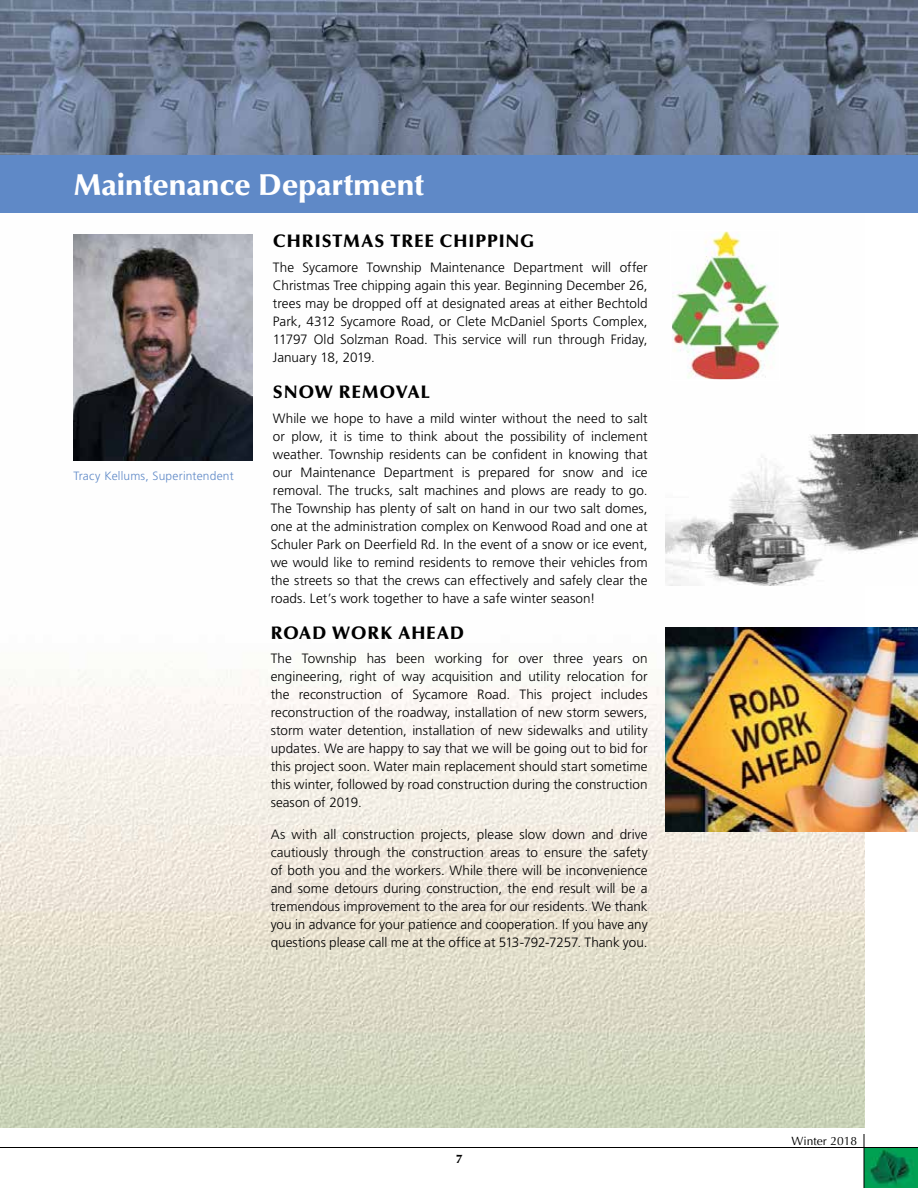
<style>
.page{position:relative;width:918px;height:1188px;background:#fff}
.page>*{position:absolute;margin:0;border:0;box-sizing:border-box;transform-origin:0 0}
.t1{font:900 30px "Optima";letter-spacing:-.005em;color:#fff}
.t2{font:900 18px "Optima";letter-spacing:.055em;color:#000}
.t3{font:300 13.5px/18px "Frutiger";letter-spacing:.005em;color:#000;text-align:justify}
.t4{font:300 12px "Frutiger";letter-spacing:.015em;color:#5f89c7}
.t5{font:12px "Optima";color:#000}
.t6{font:900 12px "Optima";color:#000}
</style>
<div class="page">
<img style="left:865px;top:1148px;width:53px;height:40px">
<hr style="left:864px;top:1134px;width:1px;height:54px;background:#000">
<hr style="left:0;top:1147px;width:918px;height:1px;background:#000">
<img style="left:0;top:212px;width:864px;height:915px">
<img style="left:73px;top:234px;width:180px;height:226px">
<img style="left:0;top:0;width:918px;height:155px">
<div style="left:0;top:155px;width:918px;height:57px;background:#5f89c7"></div>
<img style="left:673px;top:233px;width:105px;height:145px">
<img style="left:665px;top:434px;width:253px;height:151px">
<img style="left:665px;top:627px;width:253px;height:204px">
<h1 class="t1" style="left:73px;top:167px;width:352px">Maintenance Department</h1>
<p class="t4" style="left:73px;top:469px;width:162px">Tracy Kellums, Superintendent</p>
<h2 class="t2" style="left:273px;top:230px;width:263px">CHRISTMAS TREE CHIPPING</h2>
<p class="t3" style="left:273px;top:258px;width:376px">The Sycamore Township Maintenance Department will offer Christmas Tree chipping again this year. Beginning December 26, trees may be dropped off at designated areas at either Bechtold Park, 4312 Sycamore Road, or Clete McDaniel Sports Complex, 11797 Old Solzman Road. This service will run through Friday, January 18, 2019.</p>
<h2 class="t2" style="left:273px;top:381px;width:158px">SNOW REMOVAL</h2>
<p class="t3" style="left:271px;top:409px;width:379px">While we hope to have a mild winter without the need to salt or plow, it is time to think about the possibility of inclement weather. Township residents can be confident in knowing that our Maintenance Department is prepared for snow and ice removal. The trucks, salt machines and plows are ready to go.<br>The Township has plenty of salt on hand in our two salt domes, one at the administration complex on Kenwood Road and one at Schuler Park on Deerfield Rd. In the event of a snow or ice event, we would like to remind residents to remove their vehicles from the streets so that the crews can effectively and safely clear the roads. Let’s work together to have a safe winter season!</p>
<h2 class="t2" style="left:271px;top:622px;width:195px">ROAD WORK AHEAD</h2>
<p class="t3" style="left:271px;top:650px;width:379px">The Township has been working for over three years on engineering, right of way acquisition and utility relocation for the reconstruction of Sycamore Road. This project includes reconstruction of the roadway, installation of new storm sewers, storm water detention, installation of new sidewalks and utility updates. We are happy to say that we will be going out to bid for this project soon. Water main replacement should start sometime this winter, followed by road construction during the construction season of 2019.</p>
<p class="t3" style="left:271px;top:825px;width:379px">As with all construction projects, please slow down and drive cautiously through the construction areas to ensure the safety of both you and the workers. While there will be inconvenience and some detours during construction, the end result will be a tremendous improvement to the area for our residents. We thank you in advance for your patience and cooperation. If you have any questions please call me at the office at 513-792-7257. Thank you.</p>
<p class="t6" style="left:456px;top:1152px;width:7px">7</p>
<p class="t5" style="left:792px;top:1134px;width:67px">Winter 2018</p>
</div>
